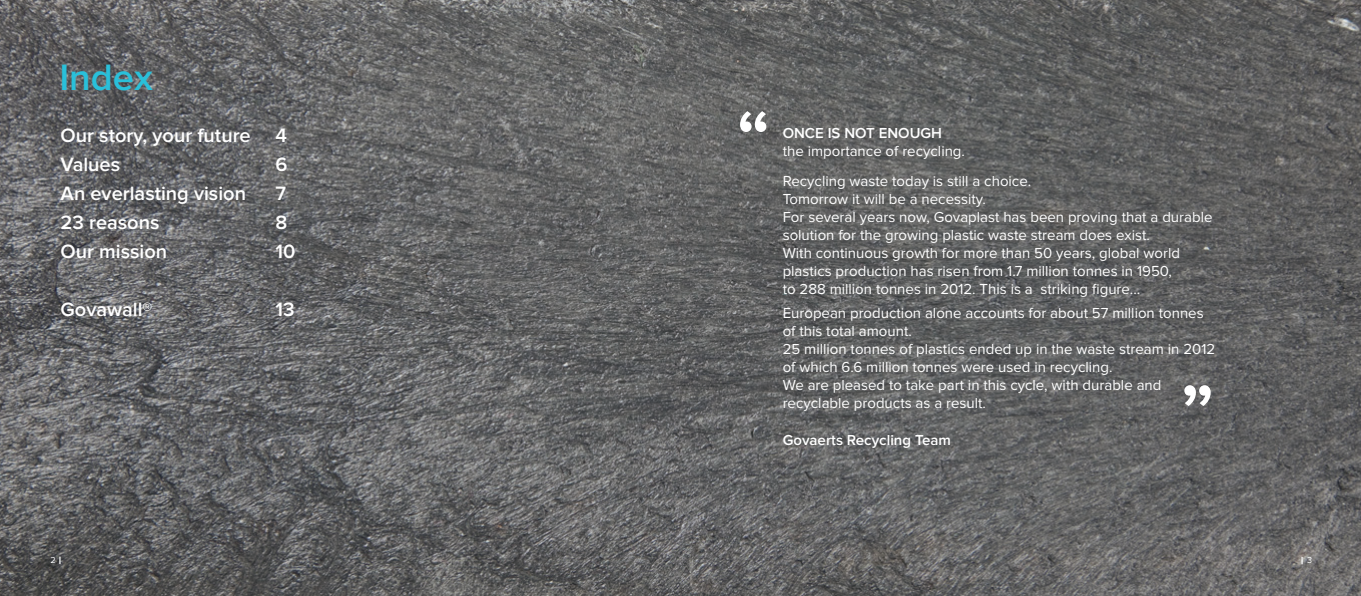
<style>
.page{position:relative;width:1361px;height:596px;background:#fff}
.page>*{position:absolute;margin:0;border:0;box-sizing:border-box;transform-origin:0 0}
.t1{font:600 38px "Proxima Nova";color:#29c0da}
.t2{font:600 20px/29px "Proxima Nova";color:#fff}
.t3{font:15px/18px "Proxima Nova";color:#fff}
.t4{font:600 15px "Proxima Nova";color:#fff}
.t5{font:9px "Proxima Nova";color:#fff}
</style>
<div class="page">
<img style="left:0;top:0;width:1361px;height:595px">
<svg style="left:59px;top:556px;width:2px;height:7px"></svg>
<svg style="left:740px;top:111px;width:26px;height:21px"></svg>
<svg style="left:1184px;top:385px;width:26px;height:21px"></svg>
<h1 class="t1" style="left:59px;top:55px;width:95px">Index</h1>
<h2 class="t2" style="left:61px;top:121px;width:228px">Our story, your future 4<br>Values</h2>
<h2 class="t2" style="left:276px;top:150px;width:14px">6</h2>
<h2 class="t2" style="left:61px;top:179px;width:187px">An everlasting vision</h2>
<h2 class="t2" style="left:276px;top:179px;width:12px">7</h2>
<h2 class="t2" style="left:61px;top:208px;width:101px">23 reasons</h2>
<h2 class="t2" style="left:276px;top:208px;width:13px">8</h2>
<h2 class="t2" style="left:61px;top:237px;width:108px">Our mission</h2>
<h2 class="t2" style="left:276px;top:237px;width:21px">10</h2>
<h2 class="t2" style="left:61px;top:295px;width:93px">Govawall®</h2>
<h2 class="t2" style="left:276px;top:295px;width:21px">13</h2>
<p class="t4" style="left:782px;top:124px;width:161px">ONCE IS NOT ENOUGH</p>
<p class="t3" style="left:782px;top:142px;width:184px">the importance of recycling.</p>
<p class="t3" style="left:782px;top:172px;width:431px">Recycling waste today is still a choice.<br>Tomorrow it will be a necessity.<br>For several years now, Govaplast has been proving that a durable solution for the growing plastic waste stream does exist.<br>With continuous growth for more than 50 years, global world plastics production has risen from 1.7 million tonnes in 1950,<br>to 288 million tonnes in 2012. This is a striking figure...</p>
<p class="t3" style="left:782px;top:304px;width:434px">European production alone accounts for about 57 million tonnes of this total amount.<br>25 million tonnes of plastics ended up in the waste stream in 2012 of which 6.6 million tonnes were used in recycling.<br>We are pleased to take part in this cycle, with durable and recyclable products as a result.</p>
<p class="t4" style="left:782px;top:431px;width:170px">Govaerts Recycling Team</p>
<p class="t5" style="left:51px;top:554px;width:7px">2</p>
<p class="t5" style="left:1307px;top:554px;width:7px">3</p>
</div>
